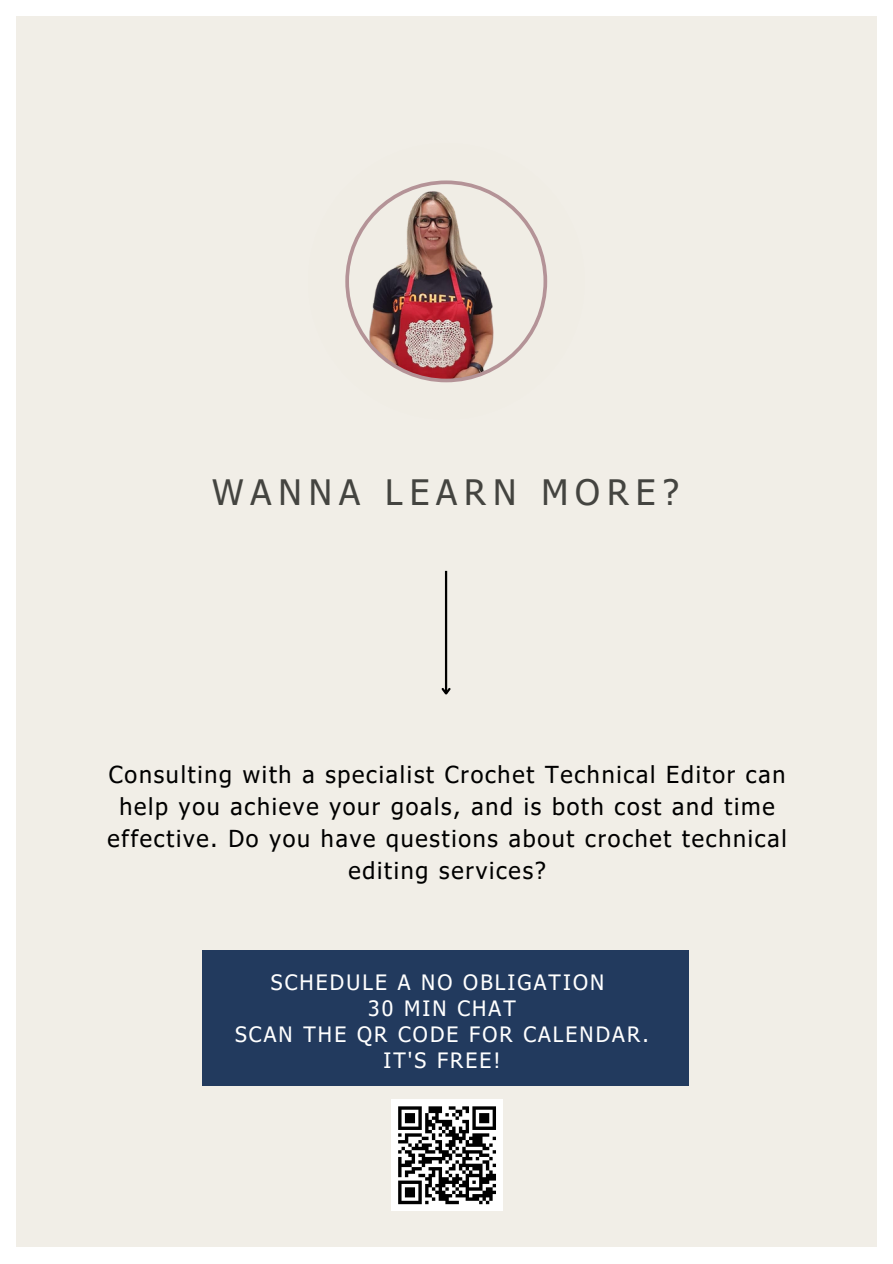
<style>
.page{position:relative;width:893px;height:1264px;background:#fff}
.page>*{position:absolute;margin:0;border:0;box-sizing:border-box;transform-origin:0 0}
.t1{font:34.95px "Tahoma";letter-spacing:.2em;color:#444440}
.t2{font:23.25px/31.7px "Tahoma";letter-spacing:.075em;color:#000;text-align:center}
.t3{font:21.15px/26.2px "Tahoma";letter-spacing:.1em;color:#fff;text-align:center}
</style>
<div class="page">
<div style="left:16px;top:16px;width:860px;height:1230px;background:#f0ede5"></div>
<div style="left:201px;top:950px;width:487px;height:135px;background:#223a5e"></div>
<img style="left:345px;top:180px;width:202px;height:202px">
<hr style="left:445px;top:571px;width:2px;height:122px;background:#000">
<svg style="left:441px;top:686px;width:10px;height:9px"></svg>
<div style="left:391px;top:1099px;width:111px;height:111px;background:#fff"></div>
<svg style="left:398px;top:1106px;width:98px;height:99px"></svg>
<p class="t1" style="left:212px;top:470px;width:468px">WANNA LEARN MORE?</p>
<p class="t2" style="left:107px;top:758px;width:680px">Consulting with a specialist Crochet Technical Editor can help you achieve your goals, and is both cost and time effective. Do you have questions about crochet technical editing services?</p>
<p class="t3" style="left:271px;top:968px;width:335px">SCHEDULE A NO OBLIGATION</p>
<p class="t3" style="left:368px;top:994px;width:149px">30 MIN CHAT</p>
<p class="t3" style="left:235px;top:1020px;width:415px">SCAN THE QR CODE FOR CALENDAR.<br>IT'S FREE!</p>
</div>
